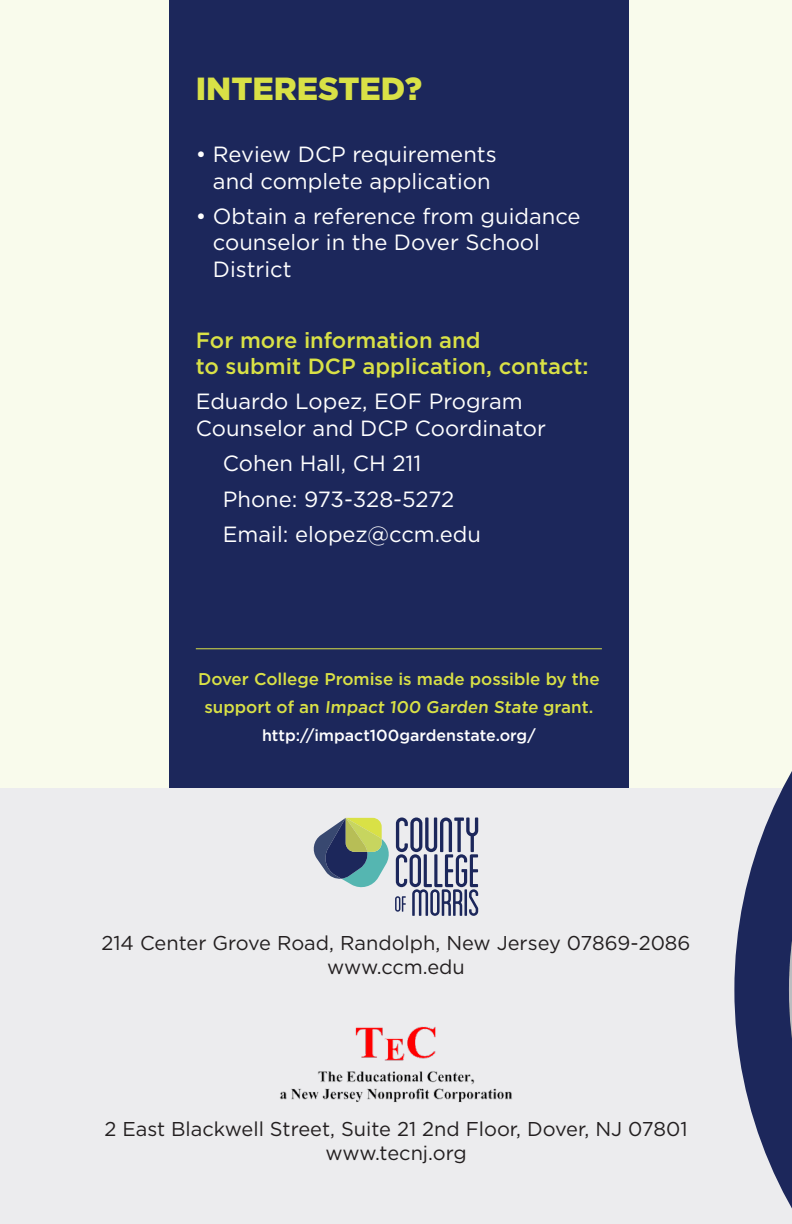
<style>
.page{position:relative;width:792px;height:1224px;background:#f9fbec}
.page>*{position:absolute;margin:0;border:0;box-sizing:border-box;transform-origin:0 0}
.t1{font:900 32px "Gotham";color:#d9e146}
.t2{font:22px/26.4px "Gotham";color:#fff}
.t3{font:500 22px/26.4px "Gotham";color:#d9e146}
.t4{font:20px "Gotham";color:#231f20}
.Text{font:500 17px/28px "Gotham";color:#d9e146;text-align:center}
.Text-2{font:500 16px "Gotham";color:#fff}
</style>
<div class="page">
<div style="left:169px;top:0;width:459px;height:1144px;background:#1c275b"></div>
<div style="left:0;top:789px;width:792px;height:435px;background:#ececee"></div>
<svg style="left:734px;top:776px;width:55px;height:427px"></svg>
<svg style="left:789px;top:771px;width:3px;height:438px"></svg>
<hr style="left:196px;top:648px;width:406px;height:1px;background:#d9e146">
<svg style="left:314px;top:818px;width:164px;height:98px"></svg>
<img style="left:280px;top:1026px;width:233px;height:77px">
<p class="t1" style="left:196px;top:67px;width:228px">INTERESTED?</p>
<p class="t2" style="left:196px;top:141px;width:302px;text-align:center">• Review DCP requirements and complete application</p>
<p class="t2" style="left:213px;top:203px;width:369px;text-indent:-17px">• Obtain a reference from guidance counselor in the Dover School<br>District</p>
<p class="t3" style="left:196px;top:326px;width:394px">For more information and<br>to submit DCP application, contact:</p>
<p class="t2" style="left:196px;top:388px;width:352px">Eduardo Lopez, EOF Program<br>Counselor and DCP Coordinator</p>
<p class="t2" style="left:223px;top:450px;width:200px">Cohen Hall, CH 211</p>
<p class="t2" style="left:223px;top:485px;width:233px">Phone: 973-328-5272</p>
<p class="t2" style="left:223px;top:521px;width:260px">Email: elopez@ccm.edu</p>
<p class="Text" style="left:198px;top:665px;width:403px">Dover College Promise is made possible by the support of an Impact 100 Garden State grant.</p>
<p class="Text-2" style="left:262px;top:725px;width:275px">http://impact100gardenstate.org/</p>
<p class="t4" style="left:101px;top:930px;width:591px">214 Center Grove Road, Randolph, New Jersey 07869-2086</p>
<p class="t4" style="left:327px;top:954px;width:139px">www.ccm.edu</p>
<p class="t4" style="left:104px;top:1117px;width:585px">2 East Blackwell Street, Suite 21 2nd Floor, Dover, NJ 07801</p>
<p class="t4" style="left:325px;top:1141px;width:143px">www.tecnj.org</p>
</div>
